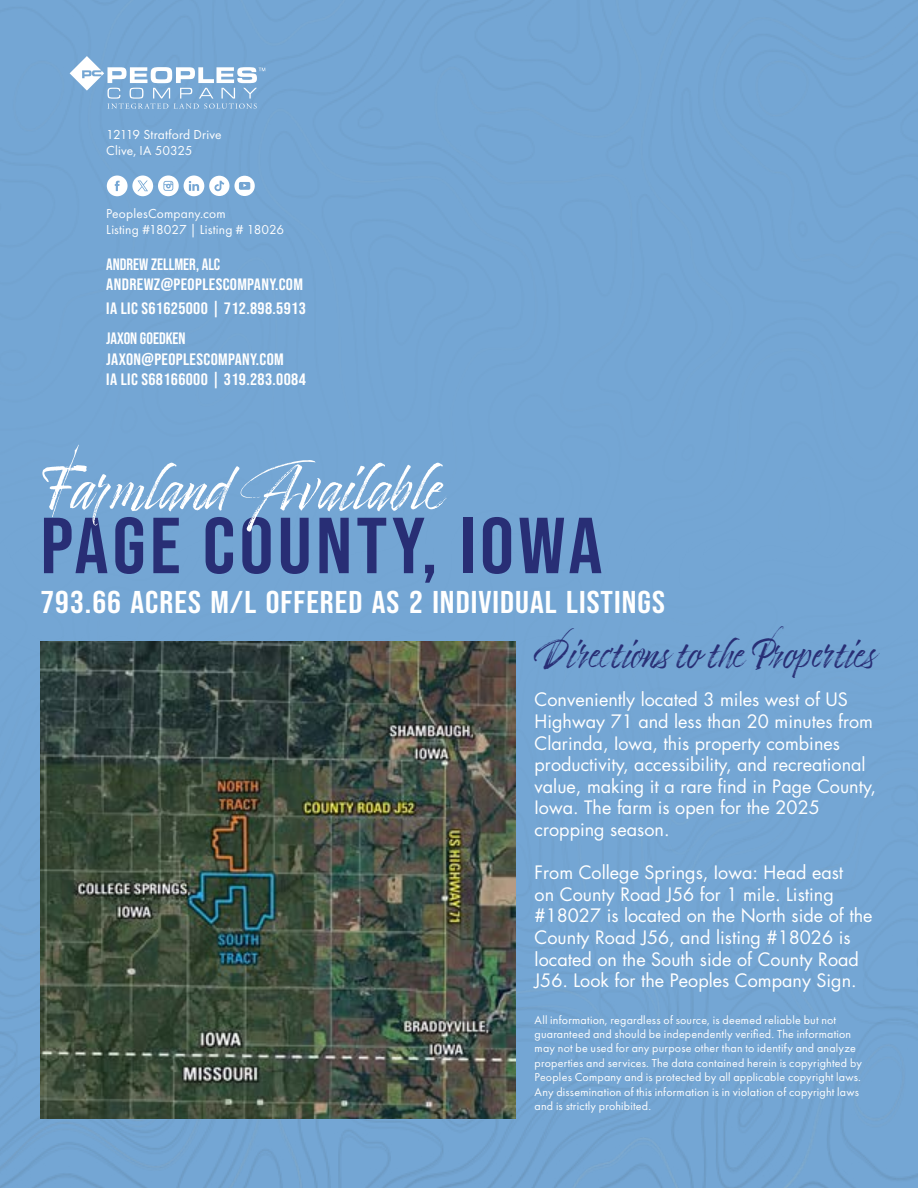
<style>
.page{position:relative;width:918px;height:1188px;background:#74a6d4}
.page>*{position:absolute;margin:0;border:0;box-sizing:border-box;transform-origin:0 0}
.t1{font:79.2px "Bebas Neue";letter-spacing:.05em;color:#282e75;scale:1.07 1}
.t2{font:55.05px "Timberline";color:#fff;scale:.94 1}
.t3{font:34.95px "Timberline";color:#282e75;scale:.94 1}
.t4{font:31.5px "Bebas Neue";letter-spacing:.03em;color:#fff;scale:1.09 1}
.t5{font:18px/21.6px "Futura Std";color:#fff}
.t6{font:16.5px/30.6px "Bebas Neue";letter-spacing:.02em;color:#fff;scale:1.08 1}
.t7{font:16.5px/20.5px "Bebas Neue";letter-spacing:.02em;color:#fff}
.t8{font:13.5px/16.2px "Futura PT";letter-spacing:.01em;color:#fff}
.t9{font:12px/14.4px "Futura PT";letter-spacing:.015em;color:#fff}
</style>
<div class="page">
<svg style="left:70px;top:56px;width:195px;height:53px"></svg>
<svg style="left:107px;top:176px;width:148px;height:20px"></svg>
<img style="left:40px;top:642px;width:476px;height:476px">
<p class="t8" style="left:106px;top:126px;width:117px">12119 Stratford Drive<br>Clive, IA 50325</p>
<p class="t8" style="left:106px;top:205px;width:179px">PeoplesCompany.com<br>Listing #18027 | Listing # 18026</p>
<p class="t7" style="left:106px;top:254px;width:198px">ANDREW ZELLMER, ALC<br>ANDREWZ@PEOPLESCOMPANY.COM</p>
<p class="t6" style="left:106px;top:292px;width:186px">IA LIC S61625000 | 712.898.5913<br>JAXON GOEDKEN</p>
<p class="t6" style="left:106px;top:348px;width:186px;line-height:20.5px">JAXON@PEOPLESCOMPANY.COM<br>IA LIC S68166000 | 319.283.0084</p>
<h2 class="t2" style="left:40px;top:458px;width:429px">Farmland Available</h2>
<h1 class="t1" style="left:40px;top:501px;width:527px">PAGE COUNTY, IOWA</h1>
<h3 class="t4" style="left:40px;top:584px;width:574px">793.66 ACRES M/L OFFERED AS 2 INDIVIDUAL LISTINGS</h3>
<h3 class="t3" style="left:535px;top:635px;width:369px">Directions to the Properties</h3>
<p class="t5" style="left:535px;top:689px;width:343px">Conveniently located 3 miles west of US Highway 71 and less than 20 minutes from Clarinda, Iowa, this property combines productivity, accessibility, and recreational value, making it a rare find in Page County, Iowa. The farm is open for the 2025 cropping season.</p>
<p class="t5" style="left:535px;top:862px;width:339px">From College Springs, Iowa: Head east<br>on County Road J56 for 1 mile. Listing #18027 is located on the North side of the County Road J56, and listing #18026 is located on the South side of County Road J56. Look for the Peoples Company Sign.</p>
<p class="t9" style="left:535px;top:1012px;width:329px">All information, regardless of source, is deemed reliable but not guaranteed and should be independently verified. The information may not be used for any purpose other than to identify and analyze properties and services. The data contained herein is copyrighted by Peoples Company and is protected by all applicable copyright laws.<br>Any dissemination of this information is in violation of copyright laws and is strictly prohibited.</p>
</div>
